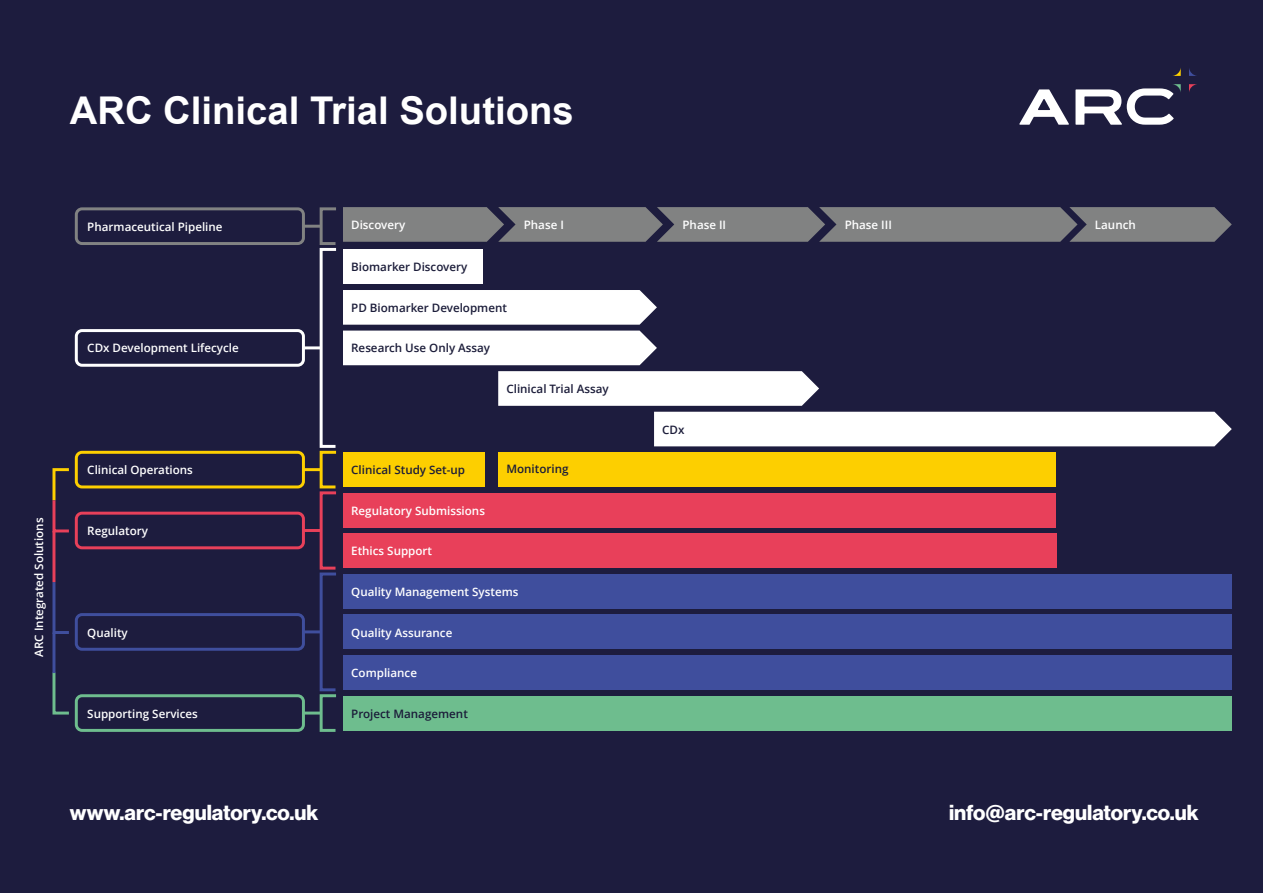
<style>
.page{position:relative;width:1263px;height:893px;background:#1d1c3e}
.page>*{position:absolute;margin:0;border:0;box-sizing:border-box;transform-origin:0 0}
.t1{font:700 38.25px "Arial";color:#fff}
.t2{font:21.3px "N Haas Grotesk DS Pro 75 Bd";color:#fff}
.t3{font:600 11.55px "Open Sans";color:#fff}
.t4{font:600 11.55px "Open Sans";color:#1b1c39}
</style>
<div class="page">
<div style="left:75px;top:451px;width:230px;height:37px;border:3px solid #fdcf00;border-radius:6px"></div>
<div style="left:75px;top:512px;width:230px;height:37px;border:3px solid #e8405a;border-radius:6px"></div>
<div style="left:75px;top:613px;width:230px;height:38px;border:3px solid #3f4e9d;border-radius:6px"></div>
<div style="left:75px;top:694px;width:230px;height:38px;border:3px solid #6ebd8e;border-radius:6px"></div>
<div style="left:75px;top:207px;width:230px;height:38px;border:3px solid #818282;border-radius:6px"></div>
<svg style="left:343px;top:207px;width:889px;height:35px;background:#7a7b7d"></svg>
<div style="left:343px;top:249px;width:140px;height:35px;background:#fff"></div>
<div style="left:343px;top:290px;width:314px;height:35px;background:#fff"></div>
<svg style="left:498px;top:371px;width:321px;height:35px;background:#f6f6f7"></svg>
<div style="left:654px;top:412px;width:578px;height:34px;background:#fff"></div>
<div style="left:343px;top:452px;width:142px;height:34px;background:#fdcf00"></div>
<div style="left:498px;top:452px;width:558px;height:34px;background:#fdcf00"></div>
<div style="left:343px;top:493px;width:713px;height:34px;background:#e8405a"></div>
<div style="left:343px;top:533px;width:713px;height:35px;background:#e8405a"></div>
<div style="left:343px;top:574px;width:889px;height:35px;background:#3f4e9d"></div>
<div style="left:343px;top:615px;width:889px;height:34px;background:#3f4e9d"></div>
<div style="left:343px;top:655px;width:889px;height:35px;background:#3f4e9d"></div>
<div style="left:343px;top:696px;width:889px;height:34px;background:#6ebd8e"></div>
<div style="left:343px;top:331px;width:314px;height:34px;background:#fff"></div>
<svg style="left:52px;top:468px;width:17px;height:65px"></svg>
<svg style="left:52px;top:581px;width:17px;height:54px"></svg>
<hr style="left:52px;top:531px;width:3px;height:51px;background:#e8405a">
<svg style="left:52px;top:671px;width:17px;height:44px"></svg>
<hr style="left:52px;top:632px;width:3px;height:41px;background:#3f4e9d">
<div style="left:75px;top:329px;width:230px;height:38px;border:3px solid #fff;border-radius:6px"></div>
<svg style="left:303px;top:207px;width:34px;height:525px"></svg>
<svg style="left:1019px;top:89px;width:50px;height:36px"></svg>
<svg style="left:1189px;top:68px;width:8px;height:8px"></svg>
<svg style="left:1189px;top:84px;width:8px;height:8px"></svg>
<svg style="left:1075px;top:84px;width:106px;height:41px"></svg>
<svg style="left:1173px;top:68px;width:8px;height:8px"></svg>
<h1 class="t1" style="left:70px;top:85px;width:505px">ARC Clinical Trial Solutions</h1>
<p class="t3" style="left:31px;top:657px;width:141px;rotate:-90deg">ARC Integrated Solutions</p>
<p class="t3" style="left:87px;top:219px;width:137px">Pharmaceutical Pipeline</p>
<p class="t3" style="left:351px;top:217px;width:56px">Discovery</p>
<p class="t3" style="left:524px;top:217px;width:42px">Phase I</p>
<p class="t3" style="left:682px;top:217px;width:45px">Phase II</p>
<p class="t3" style="left:845px;top:217px;width:49px">Phase III</p>
<p class="t3" style="left:1095px;top:217px;width:42px">Launch</p>
<p class="t4" style="left:351px;top:259px;width:118px">Biomarker Discovery</p>
<p class="t4" style="left:351px;top:300px;width:157px">PD Biomarker Development</p>
<p class="t3" style="left:87px;top:340px;width:153px">CDx Development Lifecycle</p>
<p class="t4" style="left:351px;top:340px;width:140px">Research Use Only Assay</p>
<p class="t4" style="left:506px;top:381px;width:104px">Clinical Trial Assay</p>
<p class="t3" style="left:87px;top:462px;width:107px">Clinical Operations</p>
<p class="t3" style="left:87px;top:523px;width:62px">Regulatory</p>
<p class="t3" style="left:87px;top:624px;width:42px">Quality</p>
<p class="t3" style="left:87px;top:705px;width:112px">Supporting Services</p>
<p class="t4" style="left:351px;top:461px;width:115px">Clinical Study Set-up</p>
<p class="t4" style="left:506px;top:461px;width:64px">Monitoring</p>
<p class="t3" style="left:351px;top:503px;width:135px">Regulatory Submissions</p>
<p class="t3" style="left:351px;top:543px;width:82px">Ethics Support</p>
<p class="t3" style="left:351px;top:584px;width:169px">Quality Management Systems</p>
<p class="t3" style="left:351px;top:624px;width:103px">Quality Assurance</p>
<p class="t3" style="left:351px;top:665px;width:67px">Compliance</p>
<p class="t4" style="left:351px;top:705px;width:118px">Project Management</p>
<p class="t4" style="left:662px;top:421px;width:24px">CDx</p>
<h2 class="t2" style="left:70px;top:800px;width:250px">www.arc-regulatory.co.uk</h2>
<h2 class="t2" style="left:949px;top:800px;width:251px">info@arc-regulatory.co.uk</h2>
</div>
